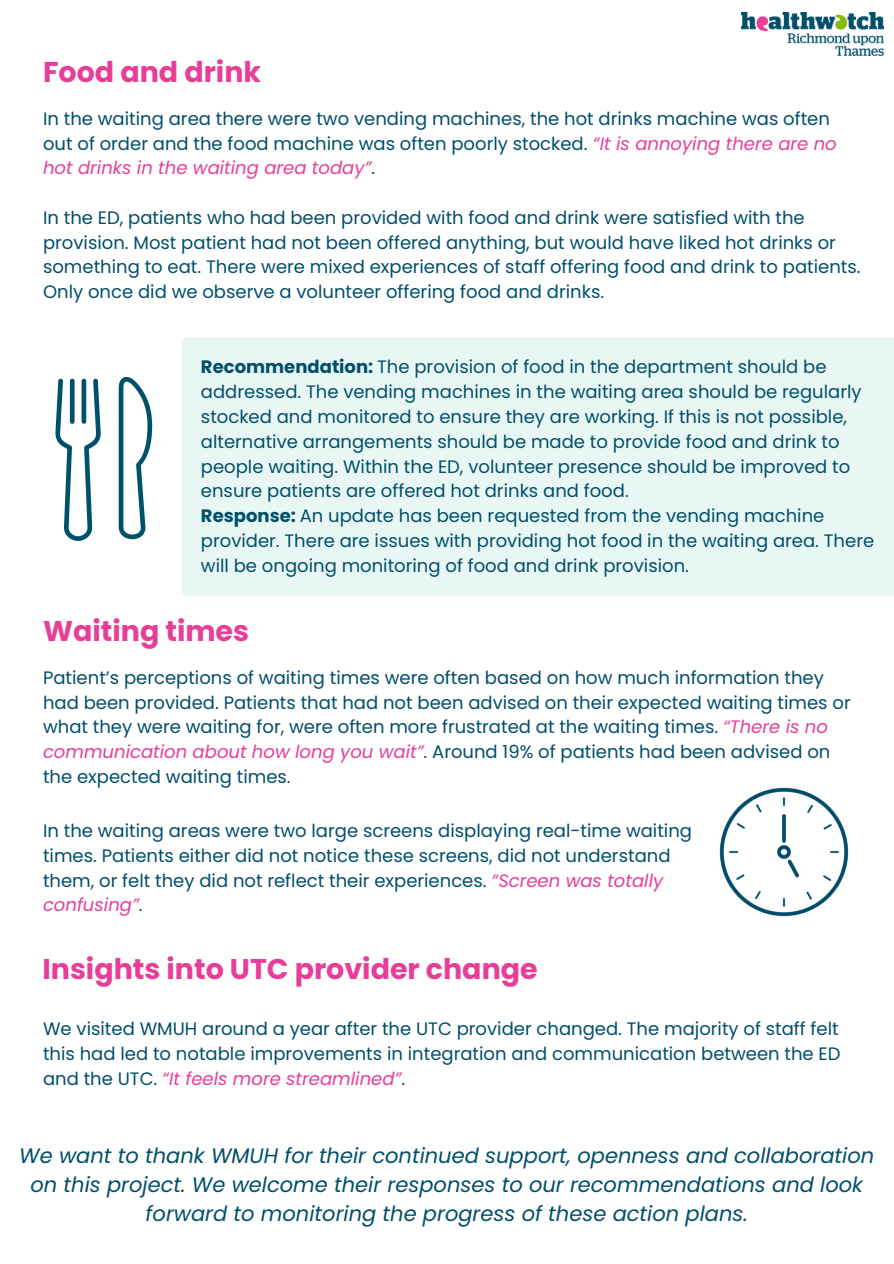
<style>
.page{position:relative;width:894px;height:1264px;background:#fff}
.page>*{position:absolute;margin:0;border:0;box-sizing:border-box;transform-origin:0 0}
.t1{font:700 28.5px "Poppins";color:#e73e97}
.t2{font:italic 21px/29.2px "Poppins";color:#004f6b;text-align:center}
.t3{font:18px/24.8px "Poppins";color:#004f6b}
.s1{font-style:italic;color:#e73e97}
.s2{font-weight:700}
</style>
<div class="page">
<svg style="left:55px;top:378px;width:46px;height:163px"></svg>
<div style="left:70px;top:379px;width:5px;height:45px;background:#004f6b;border-radius:2px"></div>
<div style="left:81px;top:379px;width:5px;height:45px;background:#004f6b;border-radius:2px"></div>
<svg style="left:119px;top:377px;width:33px;height:162px"></svg>
<div style="left:182px;top:338px;width:711px;height:257px;background:#e9f7f4"></div>
<img style="left:719px;top:787px;width:129px;height:129px">
<img style="left:741px;top:12px;width:142px;height:44px">
<h1 class="t1" style="left:43px;top:52px;width:219px">Food and drink</h1>
<p class="t3" style="left:43px;top:106px;width:795px">In the waiting area there were two vending machines, the hot drinks machine was often out of order and the food machine was often poorly stocked. <span class="s1">“It is annoying there are no hot drinks in the waiting area today”</span>.</p>
<p class="t3" style="left:43px;top:205px;width:818px">In the ED, patients who had been provided with food and drink were satisfied with the provision. Most patient had not been offered anything, but would have liked hot drinks or something to eat. There were mixed experiences of staff offering food and drink to patients.<br>Only once did we observe a volunteer offering food and drinks.</p>
<p class="t3" style="left:201px;top:355px;width:662px"><span class="s2">Recommendation:</span> The provision of food in the department should be addressed. The vending machines in the waiting area should be regularly stocked and monitored to ensure they are working. If this is not possible, alternative arrangements should be made to provide food and drink to people waiting. Within the ED, volunteer presence should be improved to ensure patients are offered hot drinks and food.</p>
<p class="t3" style="left:201px;top:503px;width:674px"><span class="s2">Response:</span> An update has been requested from the vending machine provider. There are issues with providing hot food in the waiting area. There will be ongoing monitoring of food and drink provision.</p>
<p class="t1" style="left:43px;top:611px;width:207px">Waiting times</p>
<h1 class="t3" style="left:43px;top:665px;width:809px">Patient’s perceptions of waiting times were often based on how much information they had been provided. Patients that had not been advised on their expected waiting times or what they were waiting for, were often more frustrated at the waiting times. <span class="s1">“There is no communication about how long you wait”</span>. Around 19% of patients had been advised on the expected waiting times.</h1>
<p class="t3" style="left:43px;top:818px;width:650px">In the waiting areas were two large screens displaying real-time waiting times. Patients either did not notice these screens, did not understand them, or felt they did not reflect their experiences. <span class="s1">“Screen was totally confusing”</span>.</p>
<p class="t1" style="left:42px;top:948px;width:497px">Insights into UTC provider change</p>
<p class="t3" style="left:43px;top:1016px;width:798px;text-align:justify">We visited WMUH around a year after the UTC provider changed. The majority of staff felt this had led to notable improvements in integration and communication between the ED and the UTC. <span class="s1">“It feels more streamlined”</span>.</p>
<p class="t2" style="left:19px;top:1140px;width:856px">We want to thank WMUH for their continued support, openness and collaboration on this project. We welcome their responses to our recommendations and look forward to monitoring the progress of these action plans.</p>
</div>
